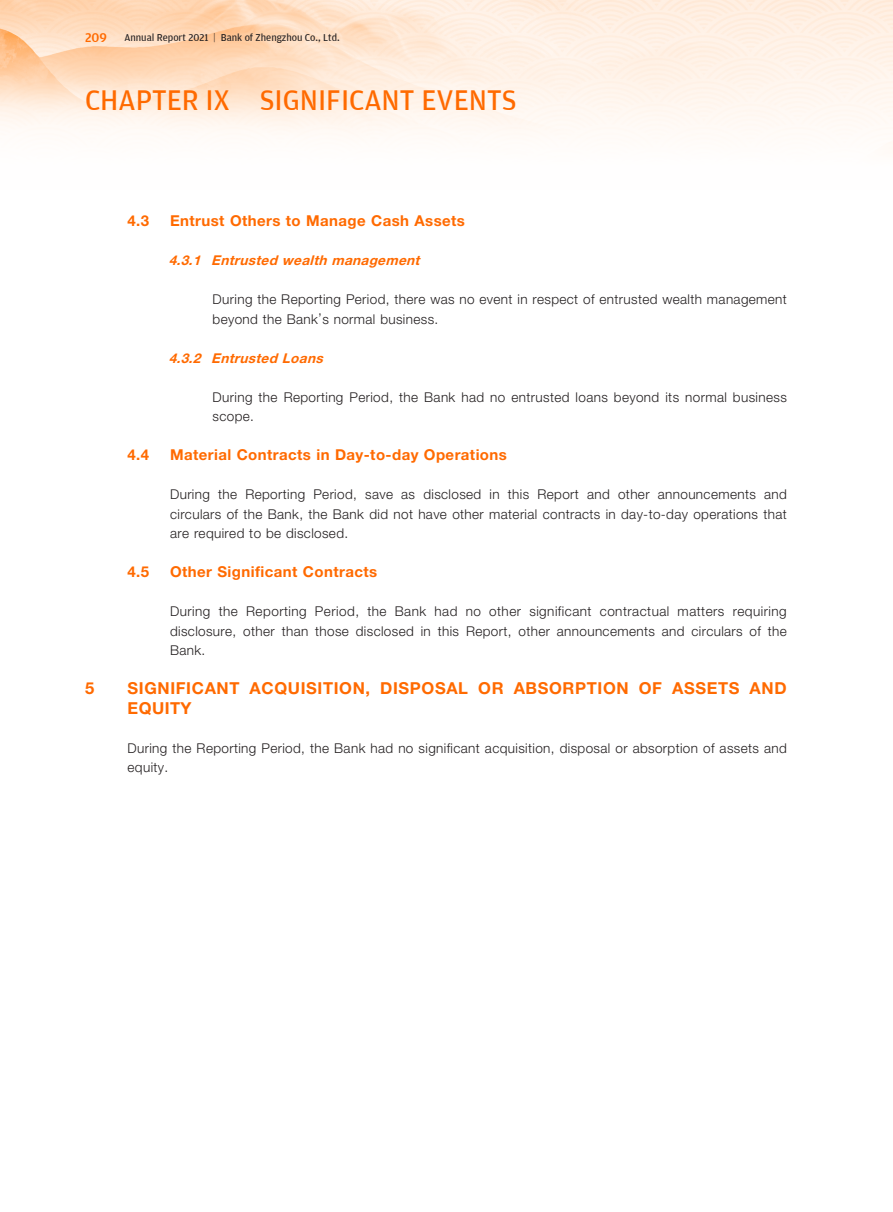
<style>
.page{position:relative;width:893px;height:1212px;background:#fff}
.page>*{position:absolute;margin:0;border:0;box-sizing:border-box;transform-origin:0 0}
.t1{font:30px "Amplitude";color:#ff6a00}
.t2{font:700 16.5px "Helvetica Neue LT Std";letter-spacing:.04em;color:#ff6a00}
.t3{font:700 15px "Helvetica Neue LT Std";letter-spacing:.03em;color:#ff6a00}
.t4{font:300 13.5px/19.5px "Helvetica Neue LT Std";letter-spacing:.03em;color:#231f20}
.t5{font:italic 700 13.5px "Helvetica Neue LT Std";color:#ff6a00}
.t6{font:500 13.5px "Amplitude";color:#ff6a00}
.t7{font:10.5px "Amplitude";color:#231f20}
.t8{font:10.5px "Akkurat Light Pro";color:#231f20}
</style>
<div class="page">
<img style="left:0;top:0;width:893px;height:149px">
<p class="t6" style="left:85px;top:30px;width:24px">209</p>
<p class="t8" style="left:213px;top:32px;width:4px">|</p>
<p class="t7" style="left:221px;top:32px;width:120px">Bank of Zhengzhou Co., Ltd.</p>
<p class="t7" style="left:124px;top:32px;width:86px">Annual Report 2021</p>
<h1 class="t1" style="left:85px;top:83px;width:146px">CHAPTER IX</h1>
<h1 class="t1" style="left:260px;top:83px;width:258px">SIGNIFICANT EVENTS</h1>
<p class="t2" style="left:85px;top:678px;width:11px">5</p>
<p class="t3" style="left:128px;top:211px;width:23px">4.3</p>
<p class="t3" style="left:128px;top:445px;width:23px">4.4</p>
<p class="t3" style="left:128px;top:562px;width:23px">4.5</p>
<p class="t3" style="left:170px;top:211px;width:296px">Entrust Others to Manage Cash Assets</p>
<p class="t5" style="left:169px;top:252px;width:37px">4.3.1</p>
<p class="t5" style="left:211px;top:252px;width:214px">Entrusted wealth management</p>
<p class="t5" style="left:169px;top:349px;width:37px">4.3.2</p>
<p class="t4" style="left:213px;top:289px;width:576px">During the Reporting Period, there was no event in respect of entrusted wealth management beyond the Bank s’ normal business.</p>
<p class="t5" style="left:211px;top:349px;width:117px">Entrusted Loans</p>
<p class="t4" style="left:213px;top:387px;width:43px">During scope.</p>
<p class="t3" style="left:170px;top:445px;width:338px">Material Contracts in Day-to-day Operations</p>
<p class="t4" style="left:259px;top:387px;width:21px">the</p>
<p class="t4" style="left:284px;top:387px;width:505px">Reporting Period, the Bank had no entrusted loans beyond its normal business</p>
<p class="t4" style="left:170px;top:484px;width:618px">During<br>circulars of the Bank, the Bank did not have other material contracts in day-to-day operations that are required to be disclosed.</p>
<p class="t3" style="left:170px;top:562px;width:209px">Other Significant Contracts</p>
<p class="t4" style="left:218px;top:484px;width:21px">the</p>
<p class="t4" style="left:245px;top:484px;width:61px">Reporting</p>
<p class="t4" style="left:313px;top:484px;width:45px">Period,</p>
<p class="t4" style="left:423px;top:484px;width:60px">disclosed</p>
<p class="t4" style="left:490px;top:484px;width:12px">in</p>
<p class="t4" style="left:508px;top:484px;width:23px">this</p>
<p class="t4" style="left:537px;top:484px;width:43px">Report</p>
<p class="t4" style="left:587px;top:484px;width:24px">and</p>
<p class="t4" style="left:618px;top:484px;width:33px">other</p>
<p class="t4" style="left:764px;top:484px;width:24px">and</p>
<p class="t4" style="left:658px;top:484px;width:100px">announcements</p>
<p class="t4" style="left:365px;top:484px;width:29px">save</p>
<p class="t4" style="left:401px;top:484px;width:15px">as</p>
<p class="t4" style="left:170px;top:601px;width:42px">During</p>
<p class="t4" style="left:219px;top:601px;width:21px">the</p>
<p class="t4" style="left:246px;top:601px;width:62px">Reporting</p>
<p class="t4" style="left:315px;top:601px;width:46px">Period,</p>
<p class="t4" style="left:367px;top:601px;width:21px">the</p>
<p class="t4" style="left:395px;top:601px;width:33px">Bank</p>
<p class="t4" style="left:434px;top:601px;width:24px">had</p>
<p class="t4" style="left:466px;top:601px;width:17px">no</p>
<p class="t4" style="left:489px;top:601px;width:33px">other</p>
<p class="t4" style="left:529px;top:601px;width:64px">significant</p>
<p class="t4" style="left:600px;top:601px;width:71px">contractual</p>
<p class="t4" style="left:678px;top:601px;width:48px">matters</p>
<p class="t4" style="left:733px;top:601px;width:56px">requiring</p>
<p class="t4" style="left:170px;top:621px;width:68px">disclosure,<br>Bank.</p>
<p class="t4" style="left:243px;top:621px;width:33px">other</p>
<p class="t4" style="left:282px;top:621px;width:28px">than</p>
<p class="t4" style="left:315px;top:621px;width:35px">those</p>
<p class="t4" style="left:356px;top:621px;width:60px">disclosed</p>
<p class="t4" style="left:421px;top:621px;width:12px">in</p>
<p class="t4" style="left:438px;top:621px;width:23px">this</p>
<p class="t4" style="left:466px;top:621px;width:47px">Report,</p>
<p class="t4" style="left:518px;top:621px;width:33px">other</p>
<p class="t4" style="left:662px;top:621px;width:24px">and</p>
<p class="t4" style="left:557px;top:621px;width:100px">announcements</p>
<p class="t4" style="left:691px;top:621px;width:53px">circulars</p>
<p class="t4" style="left:750px;top:621px;width:13px">of</p>
<p class="t4" style="left:768px;top:621px;width:21px">the</p>
<p class="t2" style="left:128px;top:678px;width:113px">SIGNIFICANT</p>
<p class="t2" style="left:250px;top:678px;width:122px">ACQUISITION,</p>
<p class="t2" style="left:380px;top:678px;width:89px">DISPOSAL</p>
<p class="t2" style="left:478px;top:678px;width:27px">OR</p>
<p class="t2" style="left:514px;top:678px;width:117px">ABSORPTION</p>
<p class="t2" style="left:639px;top:678px;width:25px">OF</p>
<p class="t2" style="left:672px;top:678px;width:69px">ASSETS</p>
<p class="t2" style="left:750px;top:678px;width:39px">AND</p>
<p class="t2" style="left:128px;top:697px;width:66px">EQUITY</p>
<p class="t4" style="left:128px;top:738px;width:661px">During the Reporting Period, the Bank had no significant acquisition, disposal or absorption of assets and equity.</p>
</div>
